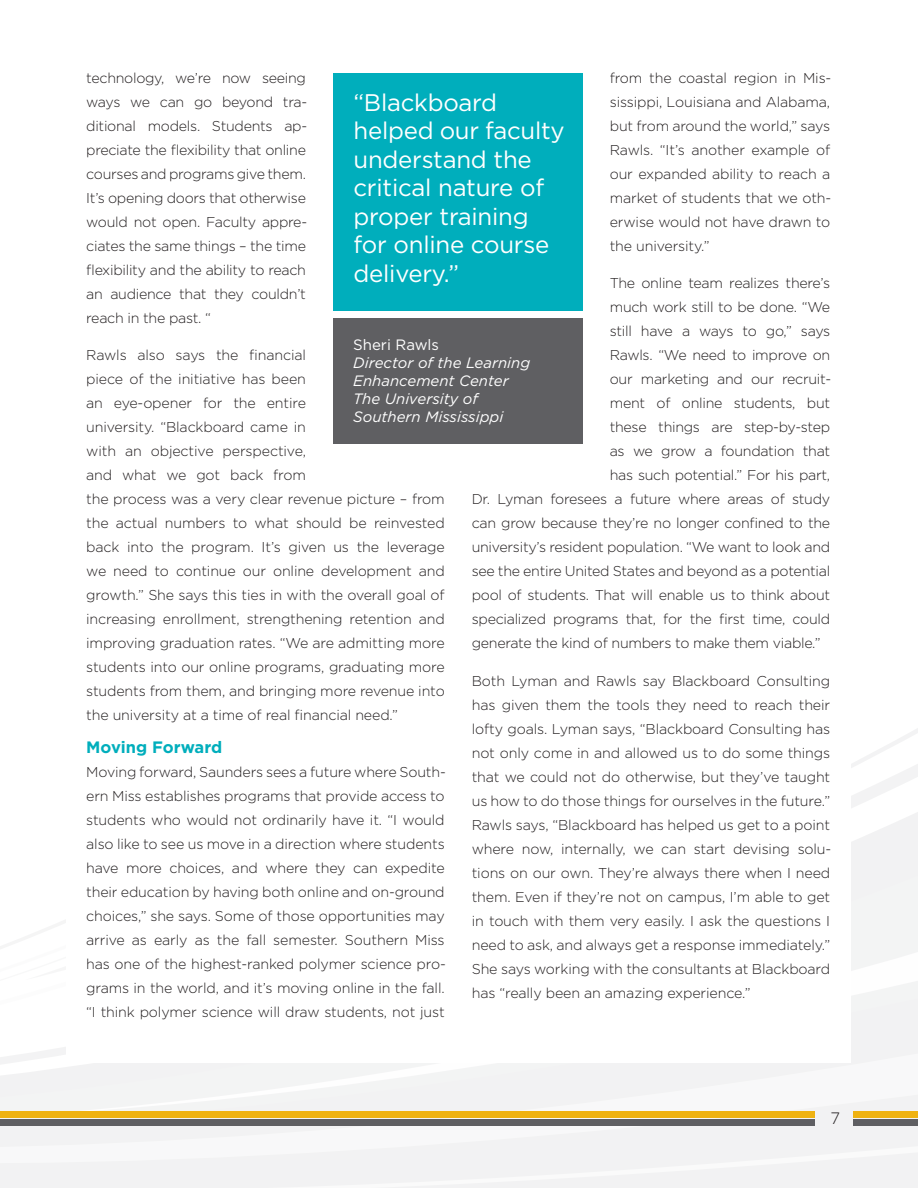
<style>
.page{position:relative;width:918px;height:1188px;background:#fff}
.page>*{position:absolute;margin:0;border:0;box-sizing:border-box;transform-origin:0 0}
.t1{font:24px/28.5px "Gotham";letter-spacing:-.01em;color:#fff}
.subtitle{font:700 16.5px "Gotham";color:#00aebc}
.t2{font:300 16.5px "Gotham";color:#231f20}
.name{font:italic 15px/18px "Gotham";color:#fff}
.name-2{font:15px "Gotham";color:#fff}
.body{font:300 14.25px/24px "Gotham";letter-spacing:-.02em;color:#231f20;text-align:justify}
</style>
<div class="page">
<svg style="left:171px;top:931px;width:747px;height:257px;fill:#f2f2f3"></svg>
<div style="left:171px;top:1063px;width:637px;height:114px;background:#f2f2f3"></div>
<div style="left:854px;top:1112px;width:64px;height:6px;background:#efb211"></div>
<div style="left:854px;top:1120px;width:64px;height:6px;background:#5f5f62"></div>
<div style="left:0;top:1111px;width:814px;height:7px;background:#efb211"></div>
<div style="left:0;top:1119px;width:814px;height:6px;background:#5f5f62"></div>
<svg style="left:0;top:1047px;width:171px;height:141px"></svg>
<div style="left:66px;top:51px;width:784px;height:1012px;background:#fff"></div>
<div style="left:333px;top:74px;width:250px;height:237px;background:#00aebc"></div>
<div style="left:333px;top:318px;width:250px;height:125px;background:#5f5f62"></div>
<p class="body" style="left:610px;top:66px;width:223px">from the coastal region in Mis&shy;sissippi, Louisiana and Alabama, but from around the world,” says Rawls. “It’s another example of our expanded ability to reach a market of students that we oth&shy;erwise would not have drawn to the university.”</p>
<p class="body" style="left:610px;top:271px;width:222px">The online team realizes there’s</p>
<p class="body" style="left:610px;top:295px;width:222px">much work still to be done. “We</p>
<p class="body" style="left:610px;top:319px;width:222px">still have a ways to go,” says</p>
<p class="body" style="left:610px;top:343px;width:222px">Rawls. “We need to improve on</p>
<p class="body" style="left:610px;top:367px;width:223px">our marketing and our recruit-</p>
<p class="body" style="left:610px;top:391px;width:222px">ment of online students, but</p>
<p class="body" style="left:610px;top:415px;width:222px">these things are step-by-step</p>
<p class="body" style="left:610px;top:439px;width:222px">as we grow a foundation that</p>
<p class="body" style="left:610px;top:463px;width:222px">has such potential.” For his part,</p>
<p class="body" style="left:472px;top:487px;width:360px">Dr. Lyman foresees a future where areas of study</p>
<p class="body" style="left:472px;top:511px;width:360px">can grow because they’re no longer confined to the</p>
<p class="body" style="left:472px;top:535px;width:360px">university’s resident population. “We want to look and</p>
<p class="body" style="left:472px;top:559px;width:360px">see the entire United States and beyond as a potential</p>
<p class="body" style="left:472px;top:583px;width:360px">pool of students. That will enable us to think about</p>
<p class="body" style="left:472px;top:607px;width:360px">specialized programs that, for the first time, could</p>
<p class="body" style="left:472px;top:631px;width:350px">generate the kind of numbers to make them viable.”</p>
<p class="body" style="left:472px;top:669px;width:361px">Both Lyman and Rawls say Blackboard Consulting has given them the tools they need to reach their lofty goals. Lyman says, “Blackboard Consulting has not only come in and allowed us to do some things that we could not do otherwise, but they’ve taught us how to do those things for ourselves in the future.” Rawls says, “Blackboard has helped us get to a point where now, internally, we can start devising solu&shy;tions on our own. They’re always there when I need them. Even if they’re not on campus, I’m able to get in touch with them very easily. I ask the questions I need to ask, and always get a response immediately.” She says working with the consultants at Blackboard has “really been an amazing experience.”</p>
<p class="body" style="left:86px;top:66px;width:222px">technology, we’re now seeing ways we can go beyond tra&shy;ditional models. Students ap&shy;preciate the flexibility that online courses and programs give them.<br>It’s opening doors that otherwise would not open. Faculty appre&shy;ciates the same things – the time flexibility and the ability to reach an audience that they couldn’t reach in the past. “</p>
<p class="body" style="left:86px;top:343px;width:360px;text-align:left">Rawls also says the financial<br>piece of the initiative has been<br>an eye-opener for the entire<br>university. “Blackboard came in<br>with an objective perspective,<br>and what we got back from<br>the process was a very clear revenue picture – from the actual numbers to what should be reinvested back into the program. It’s given us the leverage we need to continue our online development and growth.” She says this ties in with the overall goal of increasing enrollment, strengthening retention and improving graduation rates. “We are admitting more students into our online programs, graduating more students from them, and bringing more revenue into the university at a time of real financial need.”</p>
<p class="subtitle" style="left:86px;top:738px;width:137px">Moving Forward</p>
<p class="body" style="left:86px;top:760px;width:361px">Moving forward, Saunders sees a future where South&shy;ern Miss establishes programs that provide access to students who would not ordinarily have it. “I would also like to see us move in a direction where students have more choices, and where they can expedite their education by having both online and on-ground choices,” she says. Some of those opportunities may arrive as early as the fall semester. Southern Miss has one of the highest-ranked polymer science pro&shy;grams in the world, and it’s moving online in the fall. “I think polymer science will draw students, not just</p>
<p class="t1" style="left:354px;top:88px;width:213px">“Blackboard helped our faculty understand the critical nature of proper training for online course delivery.”</p>
<p class="name-2" style="left:353px;top:336px;width:87px">Sheri Rawls</p>
<p class="name" style="left:353px;top:354px;width:179px">Director of the Learning<br>Enhancement Center</p>
<p class="name" style="left:353px;top:390px;width:152px">The University of<br>Southern Mississippi</p>
<p class="t2" style="left:831px;top:1108px;width:11px">7</p>
</div>
